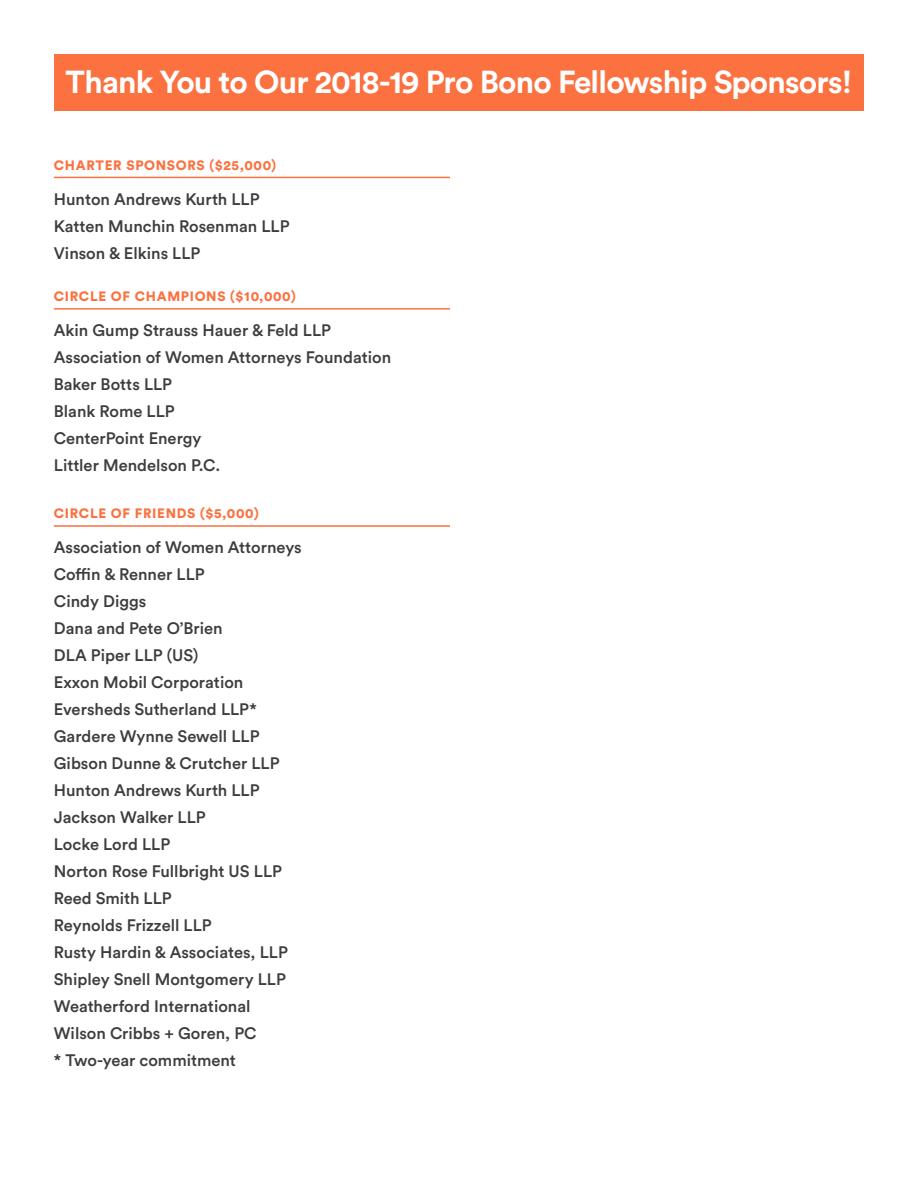
<style>
.page{position:relative;width:918px;height:1188px;background:#fff}
.page>*{position:absolute;margin:0;border:0;box-sizing:border-box;transform-origin:0 0}
.t1{font:700 31.5px "Circular Std";letter-spacing:-.025em;color:#fff}
.t2{font:500 16.5px/27px "Circular Std";color:#3d3c3e}
.t3{font:900 13.5px "Circular Std";letter-spacing:.05em;color:#fb7140}
</style>
<div class="page">
<div style="left:54px;top:54px;width:810px;height:56px;background:#fb7140"></div>
<hr style="left:54px;top:177px;width:396px;height:1px;background:#fb7140">
<hr style="left:54px;top:308px;width:396px;height:2px;background:#fb7140">
<hr style="left:54px;top:525px;width:396px;height:2px;background:#fb7140">
<h1 class="t1" style="left:66px;top:62px;width:788px">Thank You to Our 2018-19 Pro Bono Fellowship Sponsors!</h1>
<p class="t3" style="left:54px;top:156px;width:224px">CHARTER SPONSORS ($25,000)</p>
<p class="t2" style="left:54px;top:185px;width:237px">Hunton Andrews Kurth LLP<br>Katten Munchin Rosenman LLP<br>Vinson &amp; Elkins LLP</p>
<p class="t3" style="left:54px;top:287px;width:243px">CIRCLE OF CHAMPIONS ($10,000)</p>
<p class="t2" style="left:54px;top:317px;width:339px">Akin Gump Strauss Hauer &amp; Feld LLP<br>Association of Women Attorneys Foundation<br>Baker Botts LLP<br>Blank Rome LLP<br>CenterPoint Energy<br>Littler Mendelson P.C.</p>
<p class="t3" style="left:54px;top:504px;width:206px">CIRCLE OF FRIENDS ($5,000)</p>
<p class="t2" style="left:54px;top:534px;width:250px">Association of Women Attorneys<br>Coffin &amp; Renner LLP<br>Cindy Diggs<br>Dana and Pete O’Brien<br>DLA Piper LLP (US)<br>Exxon Mobil Corporation<br>Eversheds Sutherland LLP*<br>Gardere Wynne Sewell LLP<br>Gibson Dunne &amp; Crutcher LLP<br>Hunton Andrews Kurth LLP<br>Jackson Walker LLP<br>Locke Lord LLP<br>Norton Rose Fullbright US LLP<br>Reed Smith LLP<br>Reynolds Frizzell LLP<br>Rusty Hardin &amp; Associates, LLP<br>Shipley Snell Montgomery LLP<br>Weatherford International<br>Wilson Cribbs + Goren, PC<br>* Two-year commitment</p>
</div>
